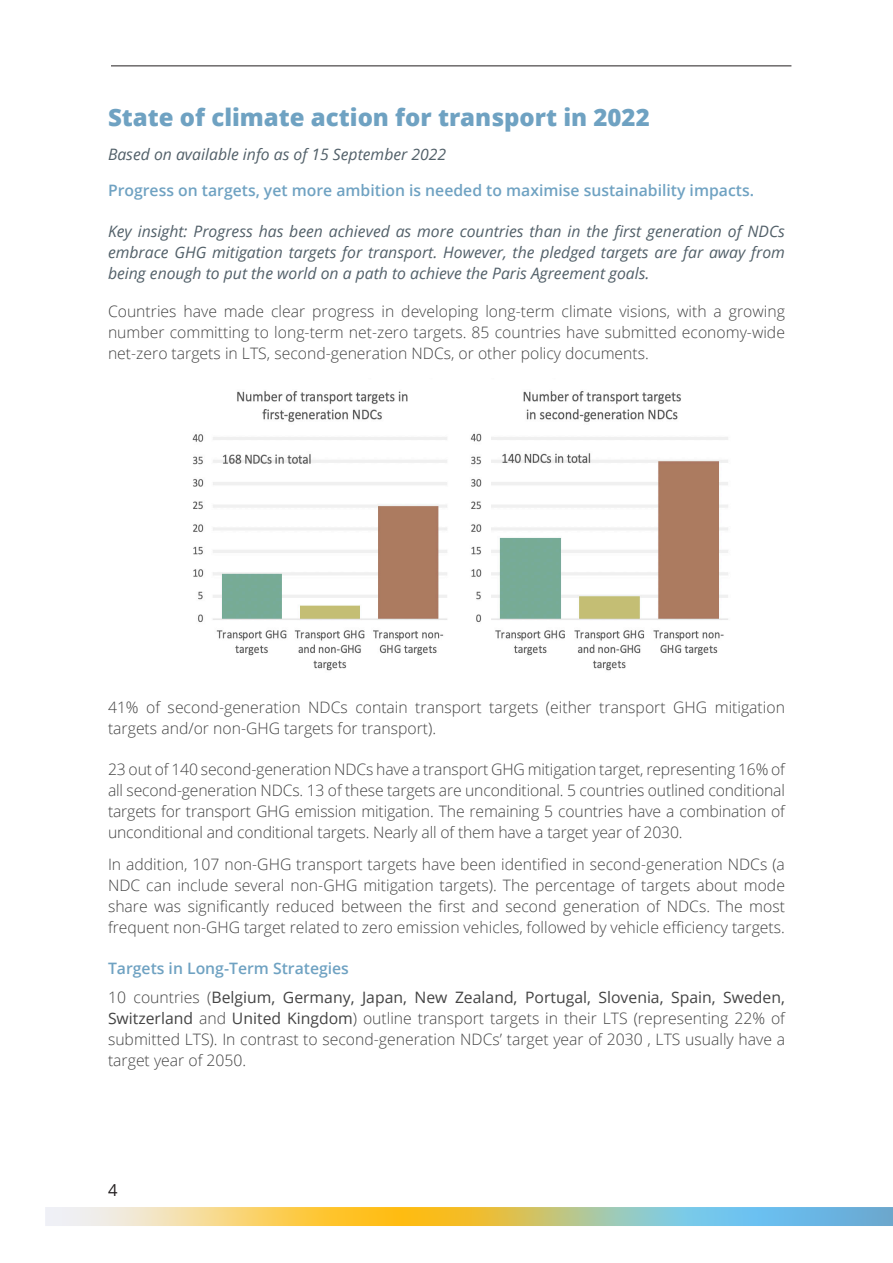
<style>
.page{position:relative;width:893px;height:1263px;background:#fff}
.page>*{position:absolute;margin:0;border:0;box-sizing:border-box;transform-origin:0 0}
.Heading_2{font:800 24px "Open Sans";color:#6fa2c2}
.t1{font:16.5px "Open Sans";color:#231f20}
.Body_1{font:300 15.75px/21px "Open Sans";color:#434343;text-align:justify}
.Heading_4__Italics{font:italic 15.75px/21px "Open Sans";color:#526069;text-align:justify}
.Heading_3{font:600 15.75px "Open Sans";color:#6fa2c2}
.s1{font-weight:400}
</style>
<div class="page">
<svg style="left:45px;top:1207px;width:848px;height:19px;background:#c5c997"></svg>
<hr style="left:111px;top:66px;width:680px;height:1px;background:#231f20">
<img style="left:192px;top:391px;width:536px;height:280px">
<p class="Heading_2" style="left:108px;top:99px;width:543px">State of climate action for transport in 2022</p>
<p class="Heading_4__Italics" style="left:108px;top:143px;width:340px">Based on available info as of 15 September 2022</p>
<p class="Heading_3" style="left:108px;top:179px;width:647px">Progress on targets, yet more ambition is needed to maximise sustainability impacts.</p>
<p class="Heading_4__Italics" style="left:108px;top:220px;width:678px">Key insight: Progress has been achieved as more countries than in the first generation of NDCs embrace GHG mitigation targets for transport. However, the pledged targets are far away from being enough to put the world on a path to achieve the Paris Agreement goals.</p>
<p class="Body_1" style="left:108px;top:300px;width:678px">Countries have made clear progress in developing long-term climate visions, with a growing number committing to long-term net-zero targets. 85 countries have submitted economy-wide net-zero targets in LTS, second-generation NDCs, or other policy documents.</p>
<p class="Body_1" style="left:108px;top:696px;width:678px">41% of second-generation NDCs contain transport targets (either transport GHG mitigation targets and/or non-GHG targets for transport).</p>
<p class="Body_1" style="left:108px;top:758px;width:678px">23 out of 140 second-generation NDCs have a transport GHG mitigation target, representing 16% of all second-generation NDCs. 13 of these targets are unconditional. 5 countries outlined conditional targets for transport GHG emission mitigation. The remaining 5 countries have a combination of unconditional and conditional targets. Nearly all of them have a target year of 2030.</p>
<p class="Body_1" style="left:108px;top:853px;width:678px">In addition, 107 non-GHG transport targets have been identified in second-generation NDCs (a NDC can include several non-GHG mitigation targets). The percentage of targets about mode share was significantly reduced between the first and second generation of NDCs. The most frequent non-GHG target related to zero emission vehicles, followed by vehicle efficiency targets.</p>
<p class="Heading_3" style="left:108px;top:957px;width:242px">Targets in Long-Term Strategies</p>
<p class="Body_1" style="left:108px;top:986px;width:678px">10 countries (<span class="s1">Belgium, Germany, Japan, New Zealand, Portugal, Slovenia, Spain, Sweden, Switzerland</span> and <span class="s1">United Kingdom</span>) outline transport targets in their LTS (representing 22% of submitted LTS). In contrast to second-generation NDCs’ target year of 2030 , LTS usually have a target year of 2050.</p>
<p class="t1" style="left:108px;top:1179px;width:11px">4</p>
</div>
